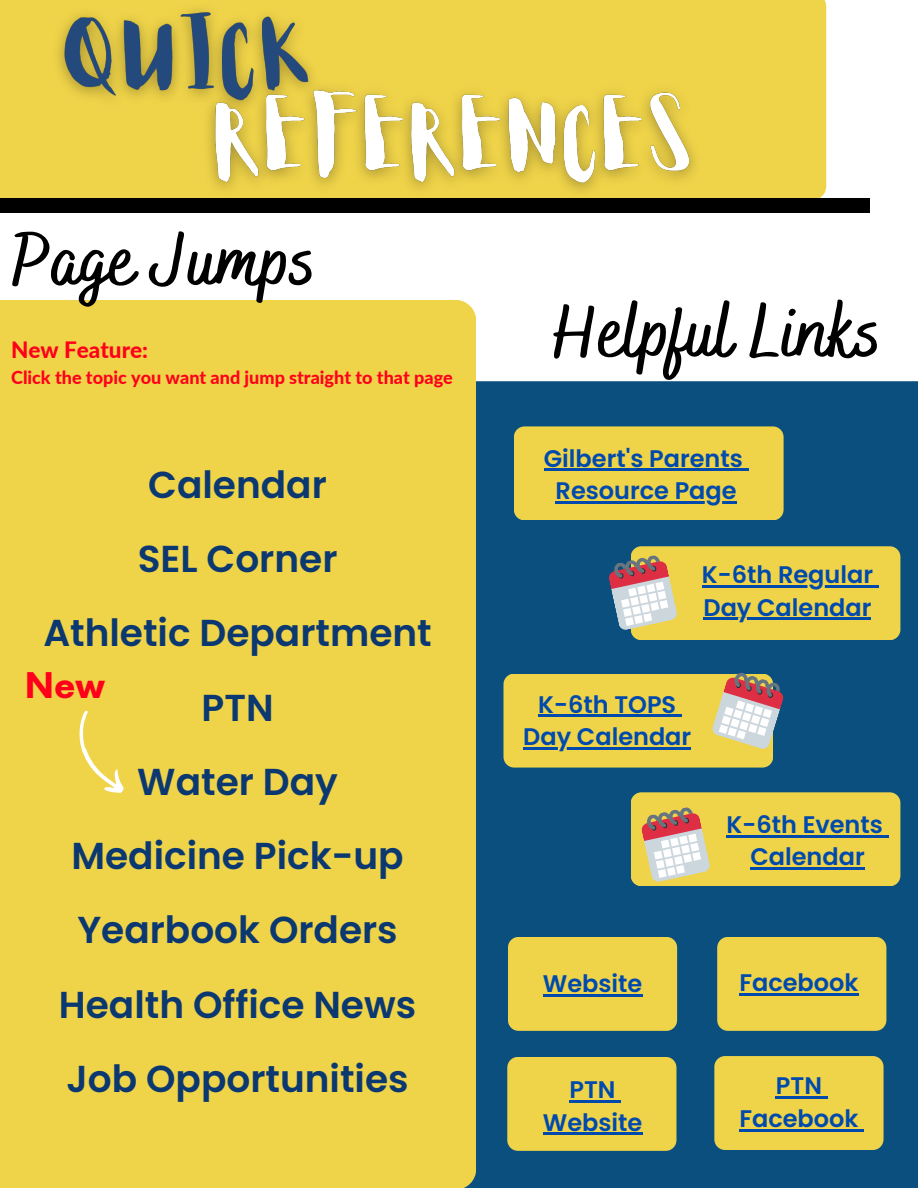
<style>
.page{position:relative;width:918px;height:1188px;background:#fff}
.page>*{position:absolute;margin:0;border:0;box-sizing:border-box;transform-origin:0 0}
.t1{font:700 75px "Bakerie Smooth";color:#000}
.t2{font:600 37.5px/74.2px "Poppins";color:#0b3870;text-align:center}
.t3{font:700 34.5px "Now";color:#ff001b}
.t4{font:600 24px/32.7px "Poppins";color:#004aad;text-align:center}
.t5{font:800 22.5px "Lato";color:#ff001b}
.t6{font:800 18px "Lato";color:#ff001b}
</style>
<div class="page">
<div style="left:476px;top:381px;width:442px;height:807px;background:#0a4f7d"></div>
<div style="left:0;top:300px;width:476px;height:888px;background:#efd349"></div>
<div style="left:514px;top:426px;width:270px;height:94px;background:#efd349;border-radius:11px"></div>
<div style="left:631px;top:546px;width:269px;height:94px;background:#efd349;border-radius:11px"></div>
<div style="left:503px;top:674px;width:270px;height:94px;background:#efd349;border-radius:11px"></div>
<div style="left:631px;top:792px;width:269px;height:94px;background:#efd349;border-radius:11px"></div>
<div style="left:508px;top:937px;width:169px;height:94px;background:#efd349;border-radius:11px"></div>
<div style="left:717px;top:937px;width:169px;height:94px;background:#efd349;border-radius:11px"></div>
<div style="left:507px;top:1057px;width:169px;height:94px;background:#efd349;border-radius:11px"></div>
<div style="left:714px;top:1056px;width:170px;height:94px;background:#efd349;border-radius:11px"></div>
<hr style="left:538px;top:715px;width:138px;height:2px;background:#004aad">
<svg style="left:676px;top:715px;width:6px;height:2px"></svg>
<hr style="left:523px;top:747px;width:168px;height:3px;background:#004aad">
<hr style="left:702px;top:585px;width:91px;height:2px;background:#004aad">
<hr style="left:793px;top:585px;width:80px;height:2px;background:#004aad">
<svg style="left:873px;top:585px;width:6px;height:2px"></svg>
<hr style="left:704px;top:618px;width:167px;height:2px;background:#004aad">
<svg style="left:607px;top:554px;width:70px;height:77px"></svg>
<svg style="left:711px;top:671px;width:74px;height:80px"></svg>
<svg style="left:641px;top:807px;width:69px;height:75px"></svg>
<div style="left:0;top:0;width:826px;height:198px;background:#efd349"></div>
<div style="left:0;top:198px;width:869px;height:15px;background:#000"></div>
<svg style="left:64px;top:710px;width:66px;height:91px;background:#f0d657"></svg>
<img style="left:44px;top:0;width:286px;height:123px">
<img style="left:194px;top:71px;width:517px;height:127px">
<hr style="left:544px;top:469px;width:86px;height:2px;background:#004aad">
<hr style="left:630px;top:469px;width:113px;height:2px;background:#004aad">
<hr style="left:556px;top:501px;width:181px;height:3px;background:#004aad">
<hr style="left:543px;top:994px;width:99px;height:2px;background:#004aad">
<hr style="left:739px;top:993px;width:120px;height:3px;background:#004aad">
<hr style="left:569px;top:1100px;width:47px;height:2px;background:#004aad">
<hr style="left:543px;top:1133px;width:99px;height:2px;background:#004aad">
<hr style="left:776px;top:1096px;width:46px;height:3px;background:#004aad">
<svg style="left:822px;top:1096px;width:6px;height:3px"></svg>
<hr style="left:739px;top:1129px;width:120px;height:2px;background:#004aad">
<hr style="left:727px;top:835px;width:156px;height:2px;background:#004aad">
<svg style="left:883px;top:835px;width:6px;height:2px"></svg>
<hr style="left:750px;top:868px;width:115px;height:2px;background:#004aad">
<p class="t1" style="left:12px;top:216px;width:306px">Page Jumps</p>
<h4 class="t5" style="left:11px;top:336px;width:138px">New Feature:</h4>
<h4 class="t6" style="left:11px;top:366px;width:443px">Click the topic you want and jump straight to that page</h4>
<h2 class="t2" style="left:43px;top:448px;width:390px">Calendar<br>SEL Corner<br>Athletic Department<br>PTN<br>Water Day<br>Medicine Pick-up<br>Yearbook Orders<br>Health Office News<br>Job Opportunities</h2>
<h4 class="t3" style="left:25px;top:667px;width:82px">New</h4>
<h4 class="t1" style="left:553px;top:288px;width:330px">Helpful Links</h4>
<p class="t4" style="left:544px;top:442px;width:200px">Gilbert's Parents</p>
<h4 class="t4" style="left:556px;top:474px;width:183px">Resource Page</h4>
<p class="t4" style="left:702px;top:558px;width:173px">K-6th Regular</p>
<h3 class="t4" style="left:704px;top:591px;width:169px">Day Calendar</h3>
<h2 class="t4" style="left:538px;top:688px;width:140px">K-6th TOPS</h2>
<p class="t4" style="left:523px;top:720px;width:169px">Day Calendar</p>
<h4 class="t4" style="left:727px;top:808px;width:158px">K-6th Events<br>Calendar</h4>
<p class="t4" style="left:543px;top:967px;width:101px">Website</p>
<h4 class="t4" style="left:739px;top:966px;width:121px">Facebook</h4>
<p class="t4" style="left:543px;top:1073px;width:101px">PTN<br>Website</p>
<h4 class="t4" style="left:739px;top:1069px;width:121px">PTN<br>Facebook</h4>
</div>
